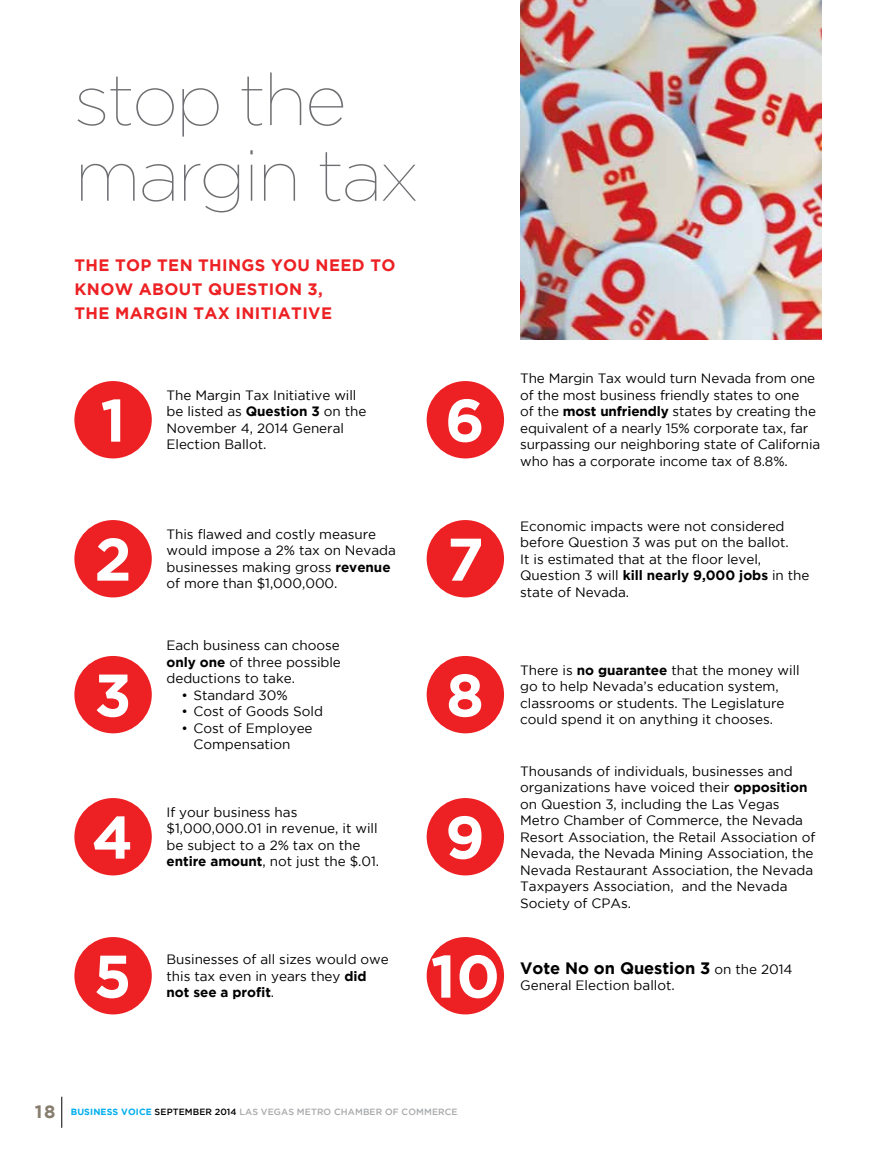
<style>
.page{position:relative;width:891px;height:1161px;background:#fff}
.page>*{position:absolute;margin:0;border:0;box-sizing:border-box;transform-origin:0 0}
.t1{font:100 72px/75.6px "Gotham";letter-spacing:-.03em;color:#6d6e71}
.t2{font:700 60px "Gotham";color:#fff}
.t3{font:700 16.5px/24px "Gotham";letter-spacing:.025em;color:#ed2124}
.t4{font:700 16.5px "Gotham";letter-spacing:-.005em;color:#000}
.t5{font:13.5px/16.5px "Gotham";letter-spacing:-.005em;color:#000}
.t6{font:500 9px "Gotham";letter-spacing:.015em;color:#a7a9ac}
.s1{font-weight:700}
.s2{font-weight:400;font-size:13.5px}
.s3{font-weight:700;font-size:18px;color:#887e6f}
.s4{font-weight:700;color:#00aeef}
.s5{color:#000}
</style>
<div class="page">
<hr style="left:61px;top:1097px;width:1px;height:31px;background:#000">
<img style="left:521px;top:0;width:301px;height:340px">
<div style="left:427px;top:381px;width:77px;height:77px;background:#ed2124;border-radius:50%"></div>
<div style="left:427px;top:520px;width:77px;height:77px;background:#ed2124;border-radius:50%"></div>
<div style="left:427px;top:656px;width:77px;height:77px;background:#ed2124;border-radius:50%"></div>
<div style="left:427px;top:798px;width:77px;height:77px;background:#ed2124;border-radius:50%"></div>
<div style="left:427px;top:937px;width:77px;height:77px;background:#ed2124;border-radius:50%"></div>
<div style="left:74px;top:381px;width:78px;height:77px;background:#ed2124;border-radius:50%"></div>
<div style="left:74px;top:520px;width:78px;height:77px;background:#ed2124;border-radius:50%"></div>
<div style="left:74px;top:656px;width:78px;height:77px;background:#ed2124;border-radius:50%"></div>
<div style="left:74px;top:798px;width:78px;height:77px;background:#ed2124;border-radius:50%"></div>
<div style="left:74px;top:937px;width:78px;height:77px;background:#ed2124;border-radius:50%"></div>
<h1 class="t1" style="left:74px;top:61px;width:346px">stop the margin tax</h1>
<p class="t3" style="left:75px;top:253px;width:322px">THE TOP TEN THINGS YOU NEED TO<br>KNOW ABOUT QUESTION 3,<br>THE MARGIN TAX INITIATIVE</p>
<h2 class="t2" style="left:100px;top:386px;width:27px">1</h2>
<p class="t5" style="left:166px;top:387px;width:202px">The Margin Tax Initiative will be listed as <span class="s1">Question 3</span> on the<br>November 4, 2014 General<br>Election Ballot.</p>
<h2 class="t2" style="left:94px;top:525px;width:39px">2</h2>
<h2 class="t2" style="left:94px;top:661px;width:39px">3</h2>
<h2 class="t2" style="left:92px;top:803px;width:43px">4</h2>
<p class="t5" style="left:166px;top:526px;width:231px">This flawed and costly measure would impose a 2% tax on Nevada businesses making gross <span class="s1">revenue </span>of more than $1,000,000.</p>
<p class="t5" style="left:166px;top:637px;width:176px;text-align:justify">Each business can choose <span class="s1">only one</span> of three possible deductions to take.</p>
<p class="t5" style="left:181px;top:686px;width:108px">• Standard 30%</p>
<p class="t5" style="left:181px;top:703px;width:143px">• Cost of Goods Sold</p>
<p class="t5" style="left:194px;top:719px;width:121px;text-indent:-12px">• Cost of Employee<br>Compensation</p>
<p class="t5" style="left:166px;top:804px;width:214px">If your business has $1,000,000.01 in revenue, it will be subject to a 2% tax on the <span class="s1">entire amount</span>, not just the $.01.</p>
<h2 class="t2" style="left:445px;top:386px;width:41px">6</h2>
<h2 class="t2" style="left:447px;top:525px;width:39px">7</h2>
<h2 class="t2" style="left:446px;top:661px;width:39px">8</h2>
<h2 class="t2" style="left:445px;top:803px;width:41px">9</h2>
<h2 class="t2" style="left:94px;top:942px;width:39px">5</h2>
<p class="t5" style="left:166px;top:951px;width:224px">Businesses of all sizes would owe this tax even in years they <span class="s1">did not see a profit</span>.</p>
<h2 class="t2" style="left:431px;top:942px;width:71px">10</h2>
<p class="t5" style="left:520px;top:370px;width:302px">The Margin Tax would turn Nevada from one of the most business friendly states to one<br>of the <span class="s1">most unfriendly</span> states by creating the equivalent of a nearly 15% corporate tax, far surpassing our neighboring state of California who has a corporate income tax of 8.8%.</p>
<p class="t5" style="left:520px;top:517px;width:291px">Economic impacts were not considered before Question 3 was put on the ballot.<br>It is estimated that at the floor level, Question 3 will <span class="s1">kill nearly 9,000 jobs</span> in the state of Nevada.</p>
<p class="t5" style="left:520px;top:662px;width:281px">There is <span class="s1">no guarantee</span> that the money will go to help Nevada’s education system, classrooms or students. The Legislature could spend it on anything it chooses.</p>
<p class="t5" style="left:520px;top:762px;width:297px">Thousands of individuals, businesses and organizations have voiced their <span class="s1">opposition </span>on Question 3, including the Las Vegas Metro Chamber of Commerce, the Nevada Resort Association, the Retail Association of Nevada, the Nevada Mining Association, the Nevada Restaurant Association, the Nevada Taxpayers Association, and the Nevada Society of CPAs.</p>
<p class="t4" style="left:520px;top:958px;width:274px">Vote No on Question 3 <span class="s2">on the 2014</span></p>
<p class="t5" style="left:520px;top:977px;width:156px">General Election ballot.</p>
<p class="t6" style="left:35px;top:1107px;width:424px"><span class="s3">18</span> <span class="s4">BUSINESS VOICE</span> <span class="s5">SEPTEMBER 2014</span> LAS VEGAS METRO CHAMBER OF COMMERCE</p>
</div>
